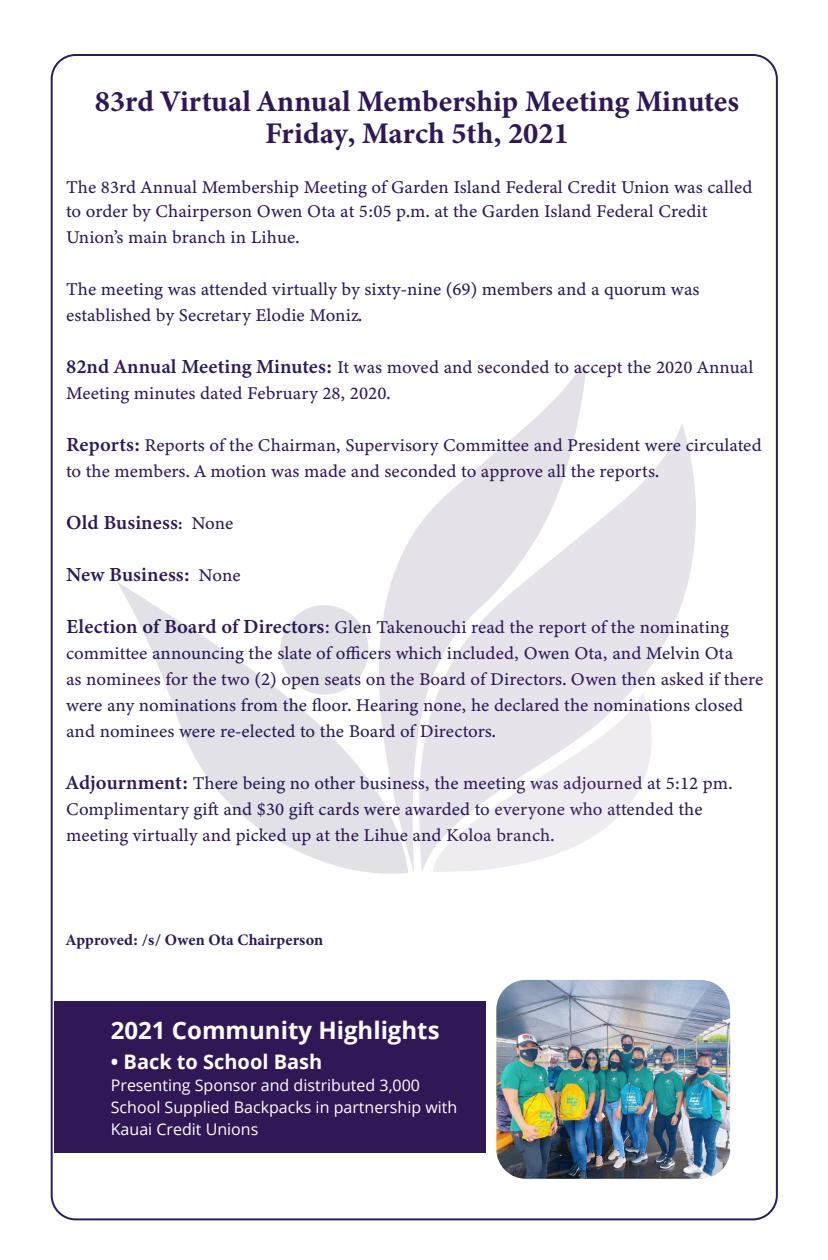
<style>
.page{position:relative;width:828px;height:1260px;background:#fff}
.page>*{position:absolute;margin:0;border:0;box-sizing:border-box;transform-origin:0 0}
.t1{font:30px "Minion Variable Concept";color:#301856}
.t2{font:700 24px "Open Sans";color:#fff}
.t3{font:20px "Minion Variable Concept";color:#301856}
.t4{font:700 20px "Open Sans";color:#fff}
.t5{font:18px/26px "Minion Variable Concept";color:#301856}
.t6{font:16px/22px "Open Sans";color:#fff}
.t7{font:16px "Minion Variable Concept";letter-spacing:.005em;color:#301856}
.s1{font-size:20px}
.s2{font-size:16px}
.s3{font-size:18px}
</style>
<div class="page">
<div style="left:54px;top:1001px;width:431px;height:151px;background:#301856"></div>
<img style="left:496px;top:980px;width:234px;height:199px">
<svg style="left:588px;top:423px;width:108px;height:269px;fill:#e6e3eb"></svg>
<svg style="left:117px;top:582px;width:291px;height:292px"></svg>
<svg style="left:378px;top:366px;width:210px;height:506px;fill:#e6e3eb"></svg>
<svg style="left:433px;top:692px;width:219px;height:180px"></svg>
<div style="left:280px;top:605px;width:89px;height:90px;background:#e2e1e7;border-radius:50%"></div>
<p class="t1" style="left:95px;top:81px;width:646px">83rd Virtual Annual Membership Meeting Minutes</p>
<p class="t1" style="left:265px;top:113px;width:305px">Friday, March 5th, 2021</p>
<p class="t5" style="left:66px;top:175px;width:688px;line-height:24px">The 83rd Annual Membership Meeting of Garden Island Federal Credit Union was called to order by Chairperson Owen Ota at 5:05 p.m. at the Garden Island Federal Credit</p>
<p class="t5" style="left:66px;top:224px;width:235px">Union’s main branch in Lihue.</p>
<p class="t5" style="left:66px;top:276px;width:635px">The meeting was attended virtually by sixty-nine (69) members and a quorum was established by Secretary Elodie Moniz.</p>
<p class="t5" style="left:66px;top:354px;width:689px"><span class="s1">82nd Annual Meeting Minutes:</span> It was moved and seconded to accept the 2020 Annual<br>Meeting minutes dated February 28, 2020.</p>
<p class="t5" style="left:66px;top:432px;width:697px"><span class="s1">Reports:</span> Reports of the Chairman, Supervisory Committee and President were circulated to the members. A motion was made and seconded to approve all the reports.</p>
<p class="t3" style="left:66px;top:509px;width:169px">Old Business<span class="s2">:</span> <span class="s3">None</span></p>
<p class="t3" style="left:66px;top:561px;width:176px">New Business: <span class="s3">None</span></p>
<p class="t5" style="left:66px;top:614px;width:669px"><span class="s1">Election of Board of Directors:</span> Glen Takenouchi read the report of the nominating committee announcing the slate of officers which included, Owen Ota, and Melvin Ota</p>
<p class="t5" style="left:66px;top:666px;width:699px">as nominees for the two (2) open seats on the Board of Directors. Owen then asked if there were any nominations from the floor. Hearing none, he declared the nominations closed and nominees were re-elected to the Board of Directors.</p>
<p class="t5" style="left:66px;top:770px;width:668px"><span class="s1">Adjournment:</span> There being no other business, the meeting was adjourned at 5:12 pm.</p>
<p class="t5" style="left:66px;top:796px;width:638px">Complimentary gift and $30 gift cards were awarded to everyone who attended the meeting virtually and picked up at the Lihue and Koloa branch.</p>
<p class="t7" style="left:66px;top:929px;width:259px">Approved: /s/ Owen Ota Chairperson</p>
<p class="t2" style="left:111px;top:1013px;width:330px">2021 Community Highlights</p>
<p class="t4" style="left:111px;top:1047px;width:213px">• Back to School Bash</p>
<p class="t6" style="left:111px;top:1073px;width:348px">Presenting Sponsor and distributed 3,000<br>School Supplied Backpacks in partnership with<br>Kauai Credit Unions</p>
</div>
